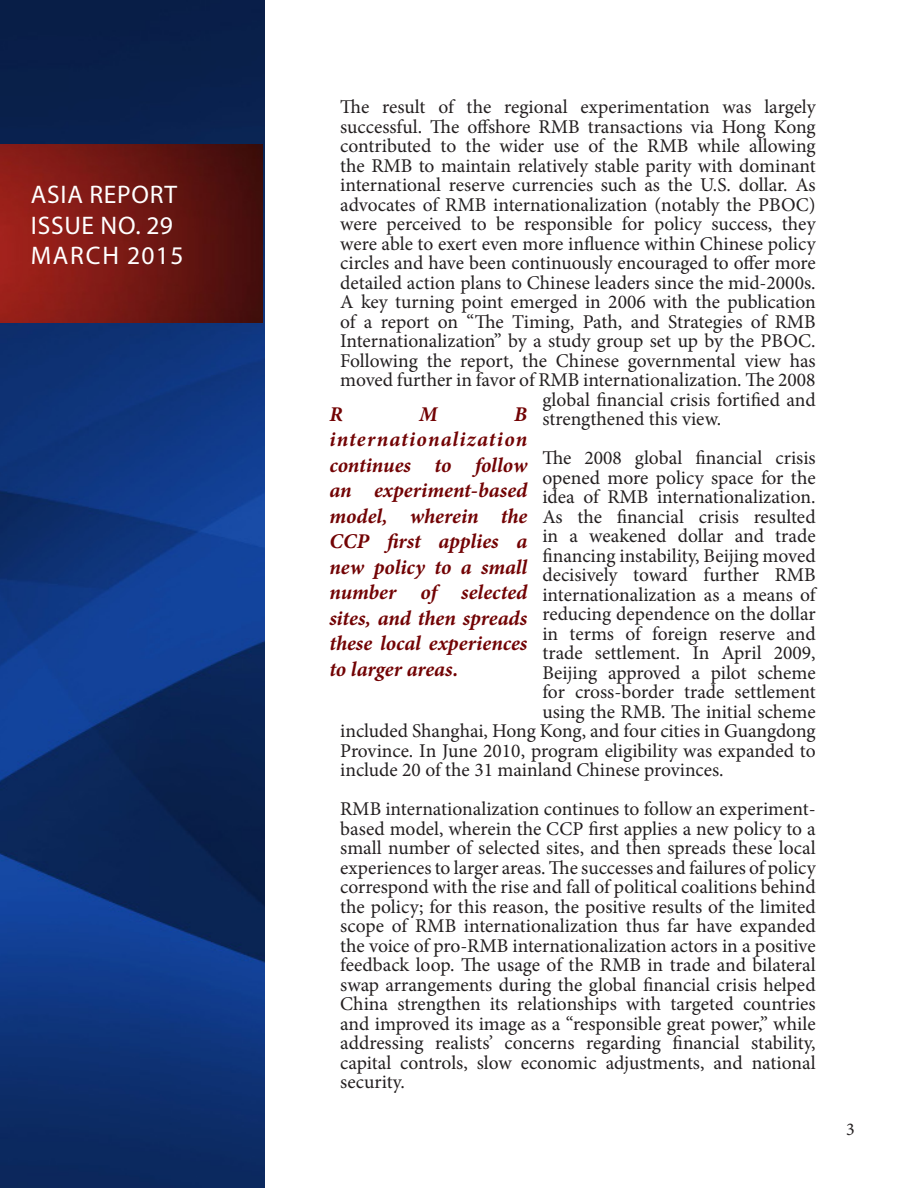
<style>
.page{position:relative;width:918px;height:1188px;background:#fff}
.page>*{position:absolute;margin:0;border:0;box-sizing:border-box;transform-origin:0 0}
.t1{font:25.5px "Myriad Pro";letter-spacing:.03em;color:#fff}
.t2{font:25.5px "Myriad Pro";letter-spacing:.06em;color:#fff}
.t3{font:italic 700 21px/25.5px "Minion Pro";color:#720304;text-align:justify}
.t4{font:19.5px/19.5px "Minion Pro";color:#231f20;text-align:justify}
.t5{font:18px "Minion Pro";color:#231f20}
</style>
<div class="page">
<img style="left:0;top:0;width:265px;height:1188px">
<img style="left:0;top:144px;width:263px;height:178px">
<p class="t1" style="left:31px;top:179px;width:148px">ASIA REPORT</p>
<p class="t1" style="left:31px;top:210px;width:144px">ISSUE NO. 29</p>
<p class="t2" style="left:31px;top:240px;width:154px">MARCH 2015</p>
<p class="t4" style="left:340px;top:97px;width:477px">The result of the regional experimentation was largely</p>
<p class="t4" style="left:340px;top:117px;width:477px">successful. The offshore RMB transactions via Hong Kong</p>
<p class="t4" style="left:340px;top:136px;width:477px">contributed to the wider use of the RMB while allowing</p>
<p class="t4" style="left:340px;top:156px;width:477px">the RMB to maintain relatively stable parity with dominant</p>
<p class="t4" style="left:340px;top:175px;width:477px">international reserve currencies such as the U.S. dollar. As</p>
<p class="t4" style="left:340px;top:195px;width:477px">advocates of RMB internationalization (notably the PBOC)</p>
<p class="t4" style="left:340px;top:214px;width:477px">were perceived to be responsible for policy success, they</p>
<p class="t4" style="left:340px;top:234px;width:477px">were able to exert even more influence within Chinese policy</p>
<p class="t4" style="left:340px;top:253px;width:477px">circles and have been continuously encouraged to offer more</p>
<p class="t4" style="left:340px;top:273px;width:477px">detailed action plans to Chinese leaders since the mid-2000s.</p>
<p class="t4" style="left:340px;top:292px;width:477px">A key turning point emerged in 2006 with the publication</p>
<p class="t4" style="left:340px;top:312px;width:477px">of a report on “The Timing, Path, and Strategies of RMB</p>
<p class="t4" style="left:340px;top:331px;width:477px">Internationalization” by a study group set up by the PBOC.</p>
<p class="t4" style="left:340px;top:351px;width:477px">Following the report, the Chinese governmental view has</p>
<p class="t4" style="left:340px;top:370px;width:477px">moved further in favor of RMB internationalization. The 2008</p>
<p class="t4" style="left:542px;top:390px;width:275px">global financial crisis fortified and</p>
<p class="t4" style="left:542px;top:409px;width:180px">strengthened this view.</p>
<p class="t4" style="left:542px;top:448px;width:275px">The 2008 global financial crisis</p>
<p class="t4" style="left:542px;top:468px;width:275px">opened more policy space for the</p>
<p class="t4" style="left:542px;top:487px;width:275px">idea of RMB internationalization.</p>
<p class="t4" style="left:542px;top:507px;width:275px">As the financial crisis resulted</p>
<p class="t4" style="left:542px;top:526px;width:275px">in a weakened dollar and trade</p>
<p class="t4" style="left:542px;top:546px;width:275px">financing instability, Beijing moved</p>
<p class="t4" style="left:542px;top:565px;width:275px">decisively toward further RMB</p>
<p class="t4" style="left:542px;top:585px;width:275px">internationalization as a means of</p>
<p class="t4" style="left:542px;top:604px;width:275px">reducing dependence on the dollar</p>
<p class="t4" style="left:542px;top:624px;width:275px">in terms of foreign reserve and</p>
<p class="t4" style="left:542px;top:643px;width:275px">trade settlement. In April 2009,</p>
<p class="t4" style="left:542px;top:663px;width:275px">Beijing approved a pilot scheme</p>
<p class="t4" style="left:542px;top:682px;width:275px">for cross-border trade settlement</p>
<p class="t4" style="left:542px;top:702px;width:275px">using the RMB. The initial scheme</p>
<p class="t4" style="left:340px;top:721px;width:477px">included Shanghai, Hong Kong, and four cities in Guangdong</p>
<p class="t4" style="left:340px;top:741px;width:477px">Province. In June 2010, program eligibility was expanded to</p>
<p class="t4" style="left:340px;top:760px;width:385px">include 20 of the 31 mainland Chinese provinces.</p>
<p class="t4" style="left:340px;top:799px;width:477px">RMB internationalization continues to follow an experiment&shy;based model, wherein the CCP first applies a new policy to a small number of selected sites, and then spreads these local experiences to larger areas. The successes and failures of policy correspond with the rise and fall of political coalitions behind the policy; for this reason, the positive results of the limited scope of RMB internationalization thus far have expanded the voice of pro-RMB internationalization actors in a positive feedback loop. The usage of the RMB in trade and bilateral swap arrangements during the global financial crisis helped China strengthen its relationships with targeted countries and improved its image as a “responsible great power,” while addressing realists’ concerns regarding financial stability, capital controls, slow economic adjustments, and national security.</p>
<p class="t3" style="left:329px;top:401px;width:15px">R</p>
<p class="t3" style="left:419px;top:401px;width:20px">M</p>
<p class="t3" style="left:329px;top:401px;width:200px;text-indent:185px">B internationalization continues to follow an experiment-based model, wherein the CCP first applies a new policy to a small number of selected sites, and then spreads these local experiences to larger areas.</p>
<p class="t5" style="left:846px;top:1117px;width:10px">3</p>
</div>
